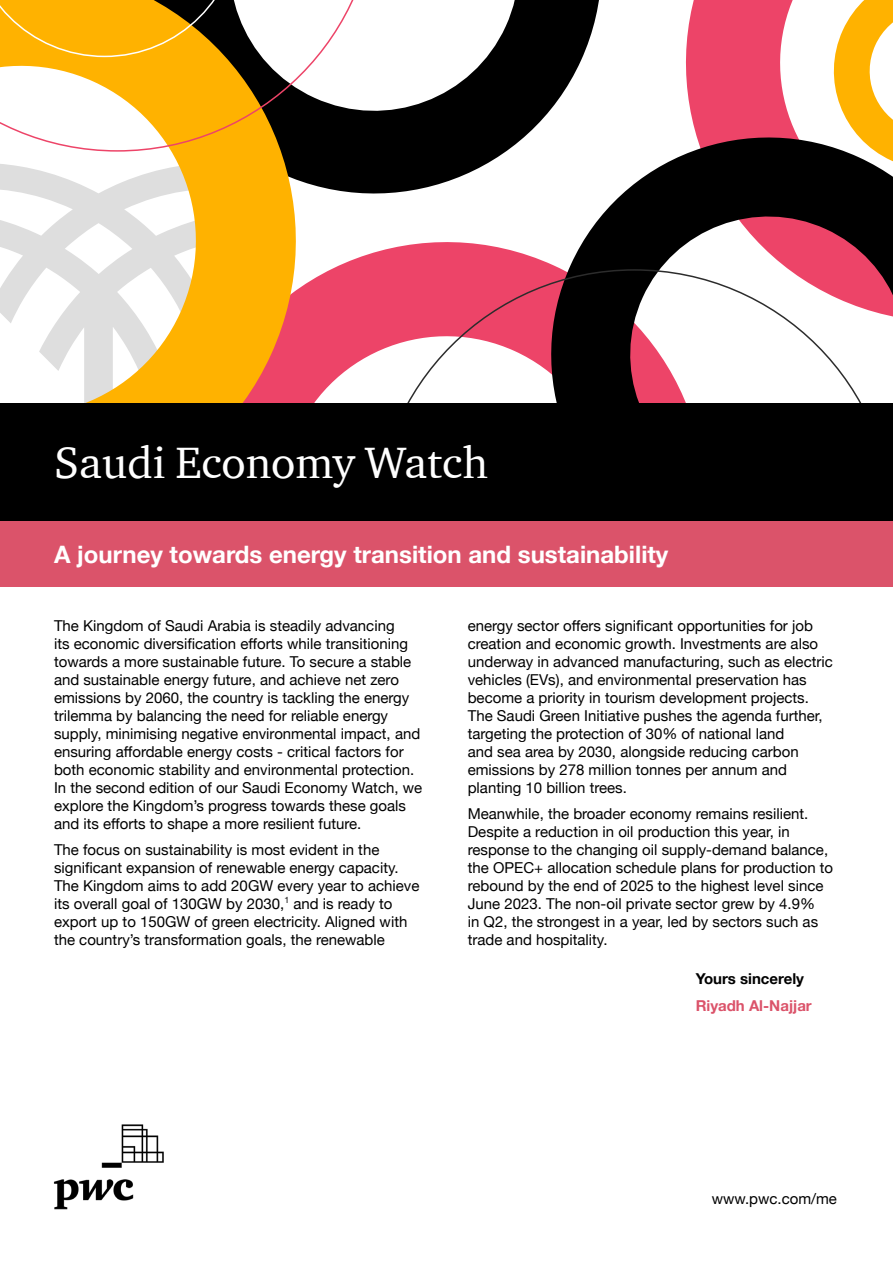
<style>
.page{position:relative;width:893px;height:1263px;background:#fff}
.page>*{position:absolute;margin:0;border:0;box-sizing:border-box;transform-origin:0 0}
.t1{font:45px "ITC Charter Com";color:#fff}
.t2{font:700 24px "Helvetica Neue";color:#fff}
.t3{font:15px/18px "Helvetica Neue";color:#000}
.t4{font:700 15px "Helvetica Neue";color:#db536a}
.t5{font:700 15px "Helvetica Neue";color:#000}
</style>
<div class="page">
<div style="left:0;top:521px;width:893px;height:65px;background:#db536a"></div>
<img style="left:53px;top:1124px;width:111px;height:86px">
<div style="left:0;top:402px;width:893px;height:119px;background:#000"></div>
<svg style="left:686px;top:0;width:207px;height:107px"></svg>
<svg style="left:334px;top:0;width:265px;height:194px;fill:#000"></svg>
<svg style="left:334px;top:242px;width:187px;height:139px;fill:#ed4468"></svg>
<svg style="left:521px;top:107px;width:372px;height:162px"></svg>
<svg style="left:0;top:152px;width:334px;height:250px"></svg>
<svg style="left:0;top:0;width:377px;height:152px"></svg>
<svg style="left:0;top:0;width:240px;height:57px;background:#d09307"></svg>
<svg style="left:375px;top:269px;width:518px;height:133px"></svg>
<p class="t1" style="left:54px;top:435px;width:436px">Saudi Economy Watch</p>
<p class="t2" style="left:54px;top:535px;width:616px">A journey towards energy transition and sustainability</p>
<p class="t3" style="left:54px;top:617px;width:370px">The Kingdom of Saudi Arabia is steadily advancing<br>its economic diversification efforts while transitioning towards a more sustainable future. To secure a stable and sustainable energy future, and achieve net zero emissions by 2060, the country is tackling the energy trilemma by balancing the need for reliable energy supply, minimising negative environmental impact, and ensuring affordable energy costs - critical factors for both economic stability and environmental protection.<br>In the second edition of our Saudi Economy Watch, we explore the Kingdom’s progress towards these goals and its efforts to shape a more resilient future.</p>
<p class="t3" style="left:54px;top:842px;width:367px">The focus on sustainability is most evident in the significant expansion of renewable energy capacity.<br>The Kingdom aims to add 20GW every year to achieve its overall goal of 130GW by 2030,<sup>1</sup> and is ready to export up to 150GW of green electricity. Aligned with the country’s transformation goals, the renewable</p>
<p class="t3" style="left:468px;top:617px;width:367px">energy sector offers significant opportunities for job creation and economic growth. Investments are also underway in advanced manufacturing, such as electric vehicles (EVs), and environmental preservation has become a priority in tourism development projects.<br>The Saudi Green Initiative pushes the agenda further, targeting the protection of 30% of national land<br>and sea area by 2030, alongside reducing carbon emissions by 278 million tonnes per annum and planting 10 billion trees.</p>
<p class="t3" style="left:468px;top:806px;width:367px">Meanwhile, the broader economy remains resilient.<br>Despite a reduction in oil production this year, in response to the changing oil supply-demand balance, the OPEC+ allocation schedule plans for production to rebound by the end of 2025 to the highest level since June 2023. The non-oil private sector grew by 4.9%<br>in Q2, the strongest in a year, led by sectors such as trade and hospitality.</p>
<p class="t5" style="left:696px;top:967px;width:110px">Yours sincerely</p>
<p class="t4" style="left:696px;top:994px;width:118px">Riyadh Al-Najjar</p>
<p class="t3" style="left:712px;top:1190px;width:127px">www.pwc.com/me</p>
</div>
